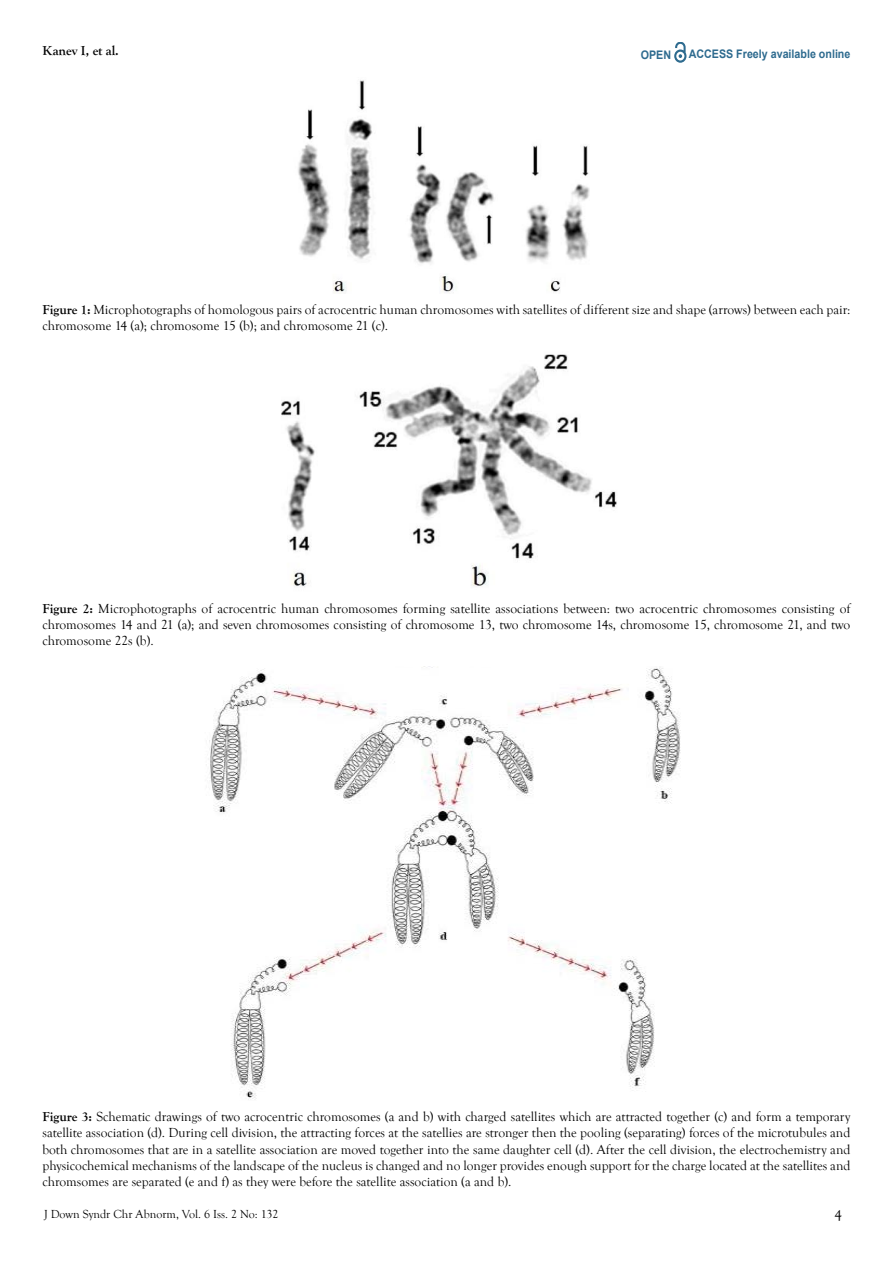
<style>
.page{position:relative;width:893px;height:1263px;background:#fff}
.page>*{position:absolute;margin:0;border:0;box-sizing:border-box;transform-origin:0 0}
.t1{font:15px "Goudy Old Style T";color:#000}
.t2{font:13.5px/16.2px "Goudy Old Style T";color:#000;text-align:justify}
.t3{font:700 13.5px "Goudy Old Style T";color:#000}
.t4{font:12px "Goudy Old Style T";color:#000}
.t5{font:700 11.85px "Arial";color:#2e6b8f;scale:.91 1}
.s1{font-weight:700}
</style>
<div class="page">
<svg style="left:674px;top:43px;width:12px;height:20px"></svg>
<img style="left:298px;top:80px;width:292px;height:213px">
<img style="left:281px;top:354px;width:336px;height:233px">
<img style="left:206px;top:666px;width:475px;height:434px">
<p class="t3" style="left:43px;top:43px;width:78px">Kanev I, et al.</p>
<p class="t5" style="left:641px;top:47px;width:35px">OPEN</p>
<p class="t5" style="left:689px;top:46px;width:179px">ACCESS Freely available online</p>
<p class="t2" style="left:43px;top:302px;width:809px"><span class="s1">Figure 1:</span> Microphotographs of homologous pairs of acrocentric human chromosomes with satellites of different size and shape (arrows) between each pair: chromosome 14 (a); chromosome 15 (b); and chromosome 21 (c).</p>
<p class="t2" style="left:43px;top:601px;width:809px"><span class="s1">Figure 2:</span> Microphotographs of acrocentric human chromosomes forming satellite associations between: two acrocentric chromosomes consisting of chromosomes 14 and 21 (a); and seven chromosomes consisting of chromosome 13, two chromosome 14s, chromosome 15, chromosome 21, and two chromosome 22s (b).</p>
<p class="t2" style="left:43px;top:1109px;width:809px"><span class="s1">Figure 3:</span> Schematic drawings of two acrocentric chromosomes (a and b) with charged satellites which are attracted together (c) and form a temporary satellite association (d). During cell division, the attracting forces at the satellies are stronger then the pooling (separating) forces of the microtubules and both chromosomes that are in a satellite association are moved together into the same daughter cell (d). After the cell division, the electrochemistry and physicochemical mechanisms of the landscape of the nucleus is changed and no longer provides enough support for the charge located at the satellites and chromsomes are separated (e and f) as they were before the satellite association (a and b).</p>
<p class="t4" style="left:44px;top:1207px;width:236px">J Down Syndr Chr Abnorm, Vol. 6 Iss. 2 No: 132</p>
<p class="t1" style="left:834px;top:1207px;width:9px">4</p>
</div>
